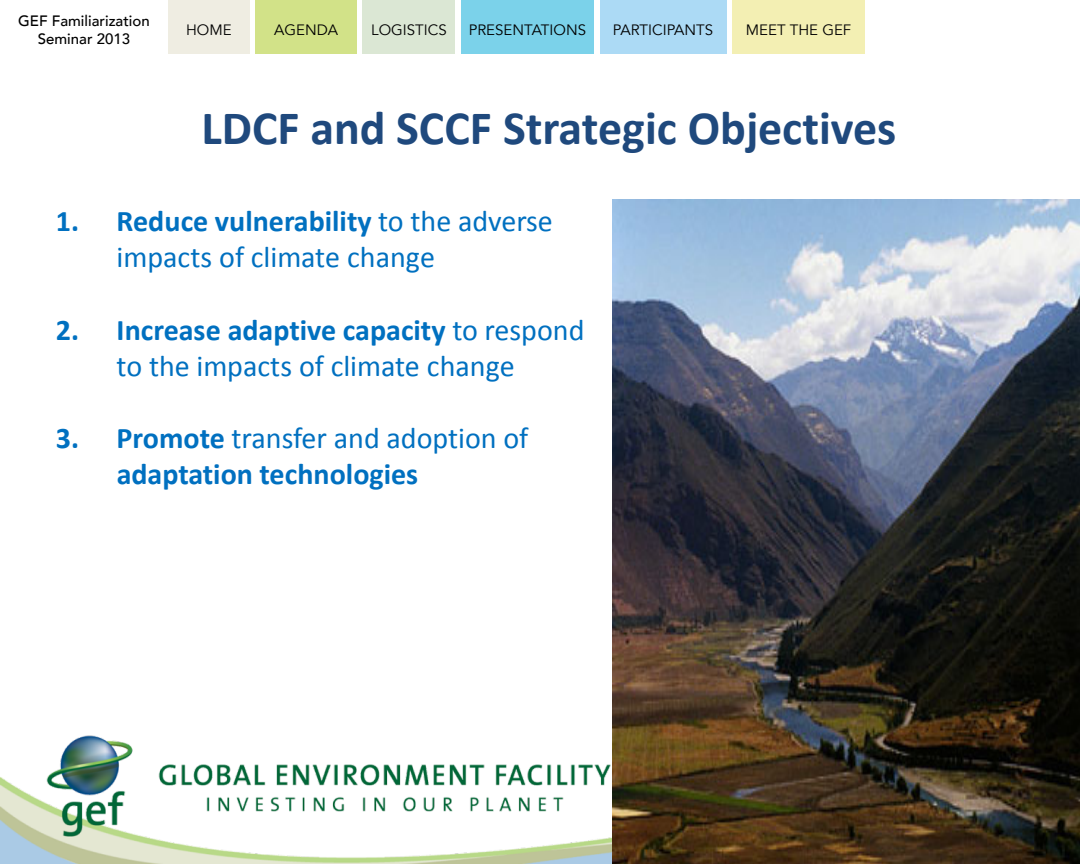
<style>
.page{position:relative;width:1080px;height:864px;background:#fff}
.page>*{position:absolute;margin:0;border:0;box-sizing:border-box;transform-origin:0 0}
.t1{font:700 48px "Calibri";color:#1f497d}
.t2{font:30px/36px "Calibri";color:#0070c0}
.t3{font:700 30px/36px "Calibri";color:#0070c0}
.t4{font:15px "Avenir";color:#000}
.t5{font:500 15px/18px "Avenir";color:#000;text-align:center}
.s1{font-weight:700}
.s2{font-weight:400}
</style>
<div class="page">
<div style="left:168px;top:0;width:82px;height:54px;background:#efede2"></div>
<div style="left:600px;top:0;width:126px;height:54px;background:#acdaf5"></div>
<div style="left:363px;top:0;width:92px;height:54px;background:#dbe7d4"></div>
<div style="left:732px;top:0;width:133px;height:54px;background:#f3efb3"></div>
<div style="left:256px;top:0;width:101px;height:54px;background:#d2e288"></div>
<div style="left:461px;top:0;width:133px;height:54px;background:#7bd2ea"></div>
<img style="left:0;top:717px;width:613px;height:147px">
<img style="left:613px;top:199px;width:467px;height:665px">
<p class="t5" style="left:18px;top:10px;width:133px">GEF Familiarization<br>Seminar 2013</p>
<p class="t4" style="left:186px;top:20px;width:47px">HOME</p>
<p class="t4" style="left:274px;top:20px;width:65px">AGENDA</p>
<p class="t4" style="left:371px;top:20px;width:77px">LOGISTICS</p>
<p class="t4" style="left:469px;top:20px;width:119px">PRESENTATIONS</p>
<p class="t4" style="left:613px;top:20px;width:102px">PARTICIPANTS</p>
<p class="t4" style="left:746px;top:20px;width:107px">MEET THE GEF</p>
<p class="t1" style="left:201px;top:98px;width:696px">LDCF and SCCF Strategic Objectives</p>
<p class="t2" style="left:117px;top:204px;width:438px;text-indent:-61px"><span class="s1">1. Reduce vulnerability</span> to the adverse impacts of climate change</p>
<p class="t2" style="left:56px;top:312px;width:530px;text-align:center"><span class="s1">2. Increase adaptive capacity</span> to respond to the impacts of climate change</p>
<p class="t3" style="left:117px;top:420px;width:413px;text-indent:-61px">3. Promote <span class="s2">transfer and adoption of </span>adaptation technologies</p>
</div>
